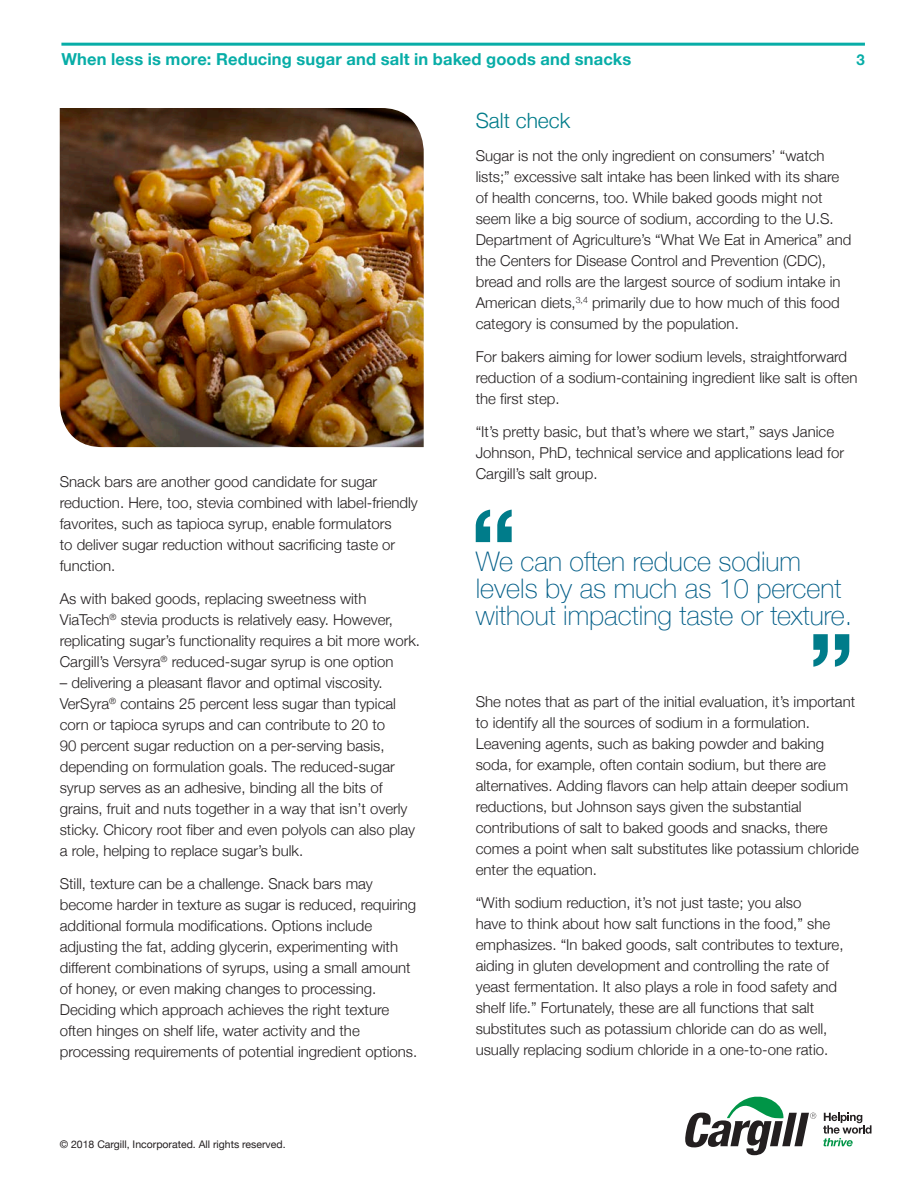
<style>
.page{position:relative;width:918px;height:1188px;background:#fff}
.page>*{position:absolute;margin:0;border:0;box-sizing:border-box;transform-origin:0 0}
.t1{font:100 27px/27px "Helvetica Neue";color:#005d87}
.subhd-kim{font:300 21px "Helvetica Neue";color:#007c8a}
.t2{font:700 16.5px "Helvetica Neue";letter-spacing:.01em;color:#07ada7}
.t3{font:300 15px/21px "Helvetica Neue";color:#231f20}
.t4{font:700 15px "Helvetica Neue";color:#07ada7}
.FOOTNOTES{font:10.5px "Helvetica Neue";color:#231f20}
</style>
<div class="page">
<hr style="left:61px;top:43px;width:804px;height:3px;background:#07ada7">
<svg style="left:685px;top:1096px;width:131px;height:59px"></svg>
<svg style="left:823px;top:1113px;width:49px;height:33px"></svg>
<img style="left:60px;top:108px;width:364px;height:339px">
<svg style="left:476px;top:510px;width:36px;height:32px"></svg>
<svg style="left:813px;top:634px;width:36px;height:33px"></svg>
<p class="t2" style="left:61px;top:46px;width:571px">When less is more: Reducing sugar and salt in baked goods and snacks</p>
<p class="t4" style="left:857px;top:48px;width:10px">3</p>
<p class="t3" style="left:60px;top:470px;width:360px">Snack bars are another good candidate for sugar reduction. Here, too, stevia combined with label-friendly favorites, such as tapioca syrup, enable formulators<br>to deliver sugar reduction without sacrificing taste or function.</p>
<p class="t3" style="left:60px;top:587px;width:362px">As with baked goods, replacing sweetness with ViaTech<sup>®</sup> stevia products is relatively easy. However, replicating sugar’s functionality requires a bit more work.<br>Cargill’s Versyra<sup>®</sup> reduced-sugar syrup is one option</p>
<p class="t3" style="left:60px;top:671px;width:357px">– delivering a pleasant flavor and optimal viscosity.<br>VerSyra<sup>®</sup> contains 25 percent less sugar than typical corn or tapioca syrups and can contribute to 20 to<br>90 percent sugar reduction on a per-serving basis, depending on formulation goals. The reduced-sugar syrup serves as an adhesive, binding all the bits of grains, fruit and nuts together in a way that isn’t overly sticky. Chicory root fiber and even polyols can also play a role, helping to replace sugar’s bulk.</p>
<p class="t3" style="left:60px;top:872px;width:359px">Still, texture can be a challenge. Snack bars may become harder in texture as sugar is reduced, requiring additional formula modifications. Options include adjusting the fat, adding glycerin, experimenting with different combinations of syrups, using a small amount of honey, or even making changes to processing.<br>Deciding which approach achieves the right texture often hinges on shelf life, water activity and the processing requirements of potential ingredient options.</p>
<p class="FOOTNOTES" style="left:60px;top:1136px;width:227px">© 2018 Cargill, Incorporated. All rights reserved.</p>
<p class="subhd-kim" style="left:476px;top:104px;width:96px">Salt check</p>
<p class="t3" style="left:476px;top:144px;width:377px">Sugar is not the only ingredient on consumers’ “watch lists;” excessive salt intake has been linked with its share of health concerns, too. While baked goods might not seem like a big source of sodium, according to the U.S.<br>Department of Agriculture’s “What We Eat in America” and the Centers for Disease Control and Prevention (CDC), bread and rolls are the largest source of sodium intake in American diets,<sup>3,4</sup> primarily due to how much of this food category is consumed by the population.</p>
<p class="t3" style="left:476px;top:345px;width:383px">For bakers aiming for lower sodium levels, straightforward reduction of a sodium-containing ingredient like salt is often the first step.</p>
<p class="t3" style="left:476px;top:420px;width:370px">“It’s pretty basic, but that’s where we start,” says Janice<br>Johnson, PhD, technical service and applications lead for<br>Cargill’s salt group.</p>
<p class="t1" style="left:476px;top:547px;width:378px">We can often reduce sodium levels by as much as 10 percent without impacting taste or texture.</p>
<p class="t3" style="left:476px;top:690px;width:385px">She notes that as part of the initial evaluation, it’s important to identify all the sources of sodium in a formulation.<br>Leavening agents, such as baking powder and baking soda, for example, often contain sodium, but there are alternatives. Adding flavors can help attain deeper sodium reductions, but Johnson says given the substantial contributions of salt to baked goods and snacks, there comes a point when salt substitutes like potassium chloride enter the equation.</p>
<p class="t3" style="left:476px;top:891px;width:369px">“With sodium reduction, it’s not just taste; you also<br>have to think about how salt functions in the food,” she emphasizes. “In baked goods, salt contributes to texture, aiding in gluten development and controlling the rate of yeast fermentation. It also plays a role in food safety and shelf life.” Fortunately, these are all functions that salt substitutes such as potassium chloride can do as well, usually replacing sodium chloride in a one-to-one ratio.</p>
</div>
